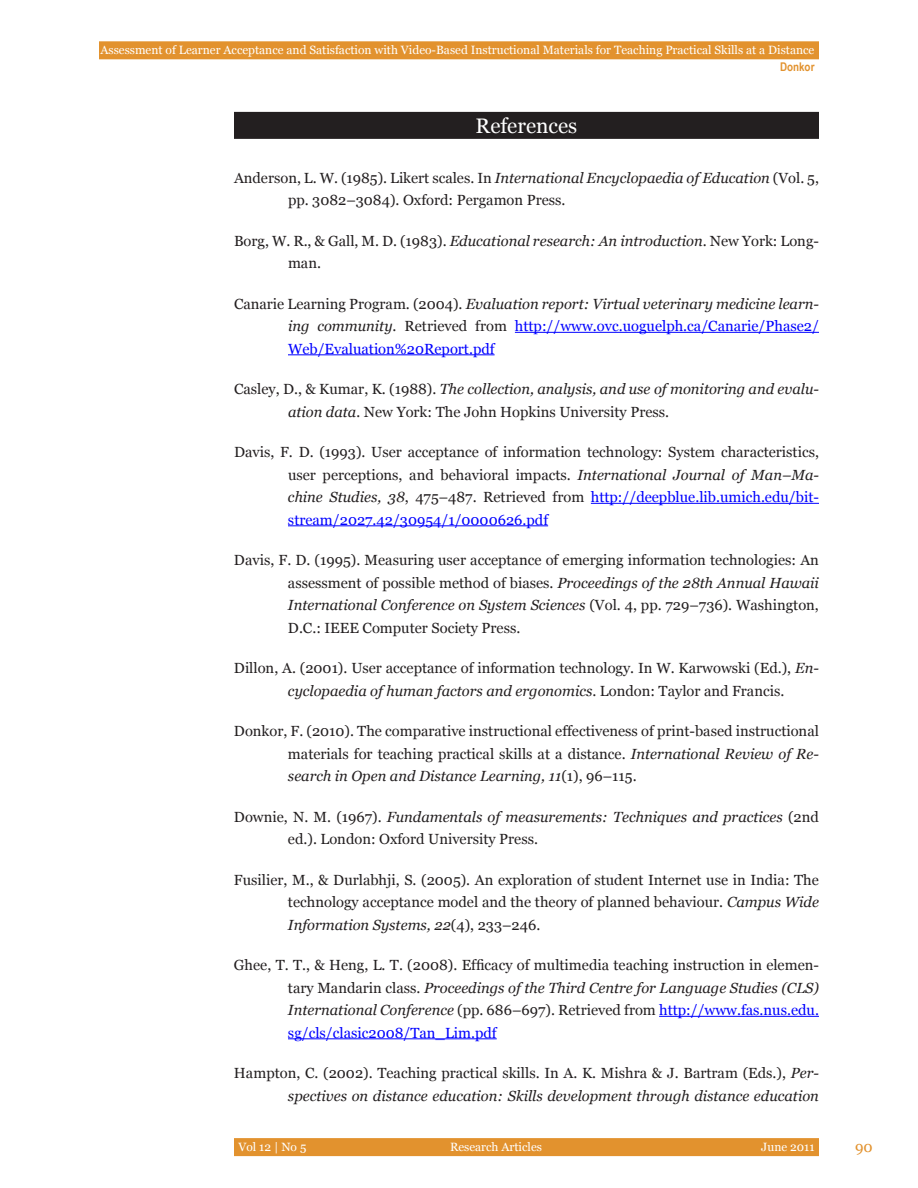
<style>
.page{position:relative;width:918px;height:1188px;background:#fff}
.page>*{position:absolute;margin:0;border:0;box-sizing:border-box;transform-origin:0 0}
.heading1{font:21px "Georgia";color:#fff}
.t1{font:15px "Georgia";color:#e2922e}
.body_text{font:14.7px/22.5px "Georgia";color:#231f20}
.body_text-2{font:14.7px/22.5px "Georgia";color:#00f;text-align:justify}
.body_text-3{font:italic 14.7px/22.5px "Georgia";color:#231f20;text-align:right}
.t2{font:12px "Georgia";color:#fff}
.t3{font:700 12px "Arial Narrow";color:#e2922e}
.s1{font-style:italic}
.s2{color:#231f20}
.s3{font-style:italic;color:#231f20}
.s4{color:#00f}
.s5{font-style:normal}
</style>
<div class="page">
<div style="left:99px;top:41px;width:720px;height:18px;background:#e2922e"></div>
<div style="left:234px;top:1138px;width:585px;height:18px;background:#e2922e"></div>
<div style="left:234px;top:112px;width:585px;height:27px;background:#231f20"></div>
<hr style="left:515px;top:332px;width:304px;height:1px;background:#00f">
<hr style="left:288px;top:354px;width:207px;height:1px;background:#00f">
<hr style="left:591px;top:503px;width:228px;height:1px;background:#00f">
<hr style="left:288px;top:525px;width:260px;height:1px;background:#00f">
<hr style="left:659px;top:1016px;width:160px;height:1px;background:#00f">
<hr style="left:288px;top:1038px;width:209px;height:1px;background:#00f">
<p class="t2" style="left:100px;top:43px;width:715px">Assessment of Learner Acceptance and Satisfaction with Video-Based Instructional Materials for Teaching Practical Skills at a Distance</p>
<p class="t3" style="left:780px;top:58px;width:36px">Donkor</p>
<p class="heading1" style="left:476px;top:114px;width:103px">References</p>
<p class="body_text" style="left:288px;top:166px;width:532px;text-indent:-54px">Anderson, L. W. (1985). Likert scales. In <span class="s1">International Encyclopaedia of Education</span> (Vol. 5, pp. 3082–3084). Oxford: Pergamon Press.</p>
<p class="body_text" style="left:288px;top:229px;width:532px;text-indent:-54px">Borg, W. R., &amp; Gall, M. D. (1983). <span class="s1">Educational research: An introduction</span>. New York: Long&shy;man.</p>
<p class="body_text-2" style="left:288px;top:292px;width:533px;text-indent:-54px"><span class="s2">Canarie Learning Program. (2004).</span> <span class="s3">Evaluation report: Virtual veterinary medicine learn&shy;ing community</span><span class="s2">. Retrieved from</span> http://www.ovc.uoguelph.ca/Canarie/Phase2/ Web/Evaluation%20Report.pdf</p>
<p class="body_text" style="left:288px;top:378px;width:532px;text-indent:-54px">Casley, D., &amp; Kumar, K. (1988). <span class="s1">The collection, analysis, and use of monitoring and evalu&shy;ation data.</span> New York: The John Hopkins University Press.</p>
<p class="body_text" style="left:288px;top:441px;width:533px;text-align:justify;text-indent:-54px">Davis, F. D. (1993). User acceptance of information technology: System characteristics, user perceptions, and behavioral impacts. <span class="s1">International Journal of Man–Ma&shy;chine Studies, 38</span>, 475–487. Retrieved from <span class="s4">http://deepblue.lib.umich.edu/bit&shy;stream/2027.42/30954/1/0000626.pdf</span></p>
<p class="body_text" style="left:288px;top:549px;width:533px;text-align:justify;text-indent:-54px">Davis, F. D. (1995). Measuring user acceptance of emerging information technologies: An assessment of possible method of biases. <span class="s1">Proceedings of the 28th Annual Hawaii International Conference on System Sciences</span> (Vol. 4, pp. 729–736). Washington, D.C.: IEEE Computer Society Press.</p>
<p class="body_text" style="left:288px;top:657px;width:532px;text-indent:-54px">Dillon, A. (2001). User acceptance of information technology. In W. Karwowski (Ed.), <span class="s1">En&shy;cyclopaedia of human factors and ergonomics</span>. London: Taylor and Francis.</p>
<p class="body_text" style="left:288px;top:720px;width:532px;text-align:justify;text-indent:-54px">Donkor, F. (2010). The comparative instructional effectiveness of print-based instructional materials for teaching practical skills at a distance. <span class="s1">International Review of Re&shy;search in Open and Distance Learning, 11</span>(1), 96–115.</p>
<p class="body_text" style="left:288px;top:805px;width:532px;text-indent:-54px">Downie, N. M. (1967). <span class="s1">Fundamentals of measurements: Techniques and practices</span> (2nd ed.). London: Oxford University Press.</p>
<p class="body_text" style="left:288px;top:868px;width:532px;text-align:justify;text-indent:-54px">Fusilier, M., &amp; Durlabhji, S. (2005). An exploration of student Internet use in India: The technology acceptance model and the theory of planned behaviour. <span class="s1">Campus Wide Information Systems, 22</span>(4), 233–246.</p>
<p class="body_text" style="left:288px;top:954px;width:533px;text-align:justify;text-indent:-54px">Ghee, T. T., &amp; Heng, L. T. (2008). Efficacy of multimedia teaching instruction in elemen&shy;tary Mandarin class. <span class="s1">Proceedings of the Third Centre for Language Studies (CLS)<br>International Conference</span> (pp. 686–697). Retrieved from <span class="s4">http://www.fas.nus.edu. sg/cls/clasic2008/Tan_Lim.pdf</span></p>
<p class="body_text-3" style="left:234px;top:1062px;width:586px"><span class="s5">Hampton, C. (2002). Teaching practical skills. In A. K. Mishra &amp; J. Bartram (Eds.),</span> Per&shy;spectives on distance education: Skills development through distance education</p>
<p class="t2" style="left:238px;top:1140px;width:69px">Vol 12 | No 5</p>
<p class="t2" style="left:450px;top:1140px;width:93px">Research Articles</p>
<p class="t2" style="left:761px;top:1140px;width:55px">June 2011</p>
<p class="t1" style="left:855px;top:1138px;width:19px">90</p>
</div>
